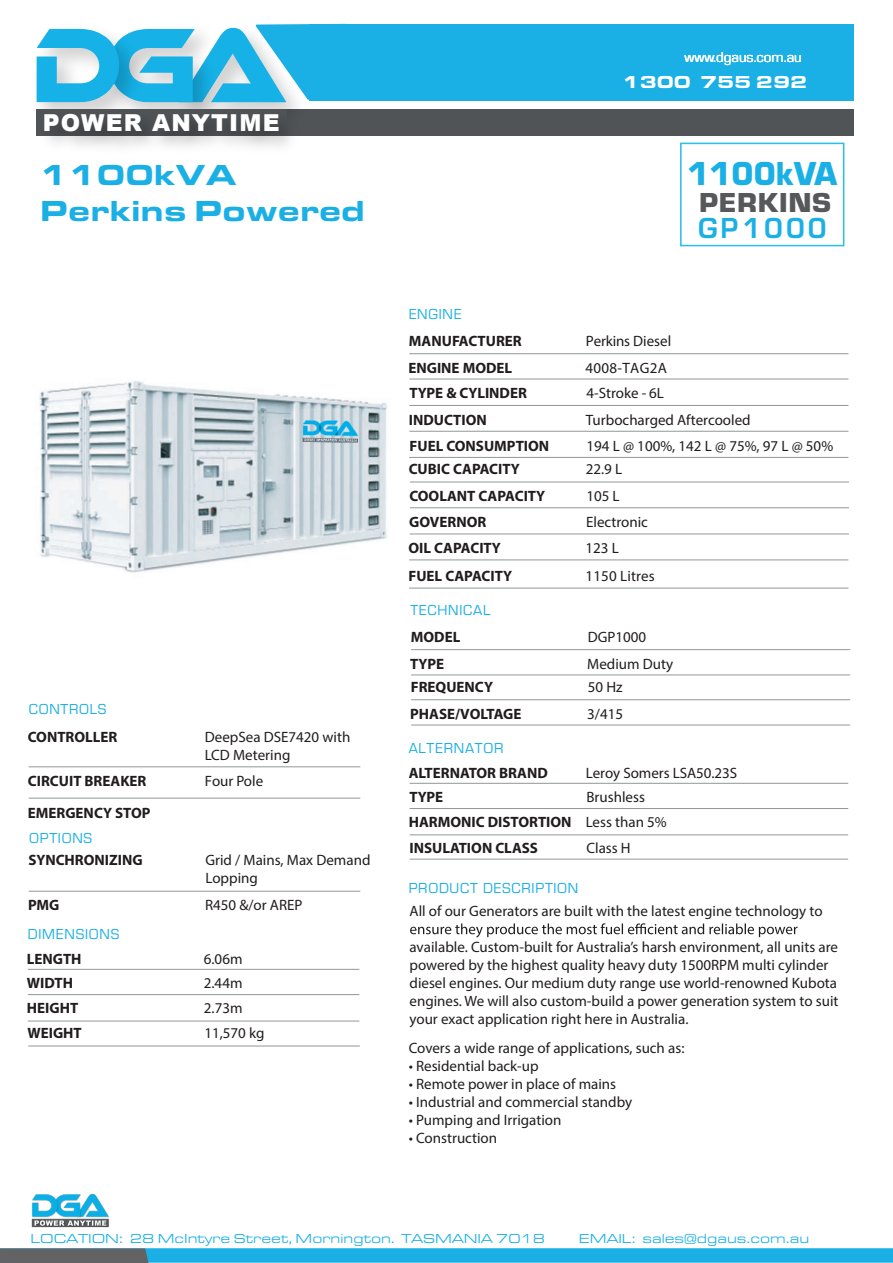
<style>
.page{position:relative;width:893px;height:1263px;background:#fff}
.page>*{position:absolute;margin:0;border:0;box-sizing:border-box;transform-origin:0 0}
.t1{font:900 34.5px "Eurostile";color:#1ab0e6}
.t2{font:900 30px/36px "Eurostile Ext";color:#1aafe5}
.t3{font:700 30px "Eurostile";letter-spacing:.1em;color:#1ab0e6}
.t4{font:900 28.5px "Eurostile";letter-spacing:.025em;color:#57585a;scale:1.05 1}
.t5{font:900 23.4px "Arial";letter-spacing:.05em;color:#fff}
.t6{font:900 18px "Eurostile Ext";color:#fff}
.t7{font:15px/18px "Myriad Pro";color:#211d1e}
.t8{font:700 15px/25.7px "Myriad Pro";color:#211d1e}
.t9{font:15px "Eurostile";letter-spacing:.05em;color:#1aafe5}
.t10{font:15px "Eurostile";color:#fff}
.t11{font:15px "Myriad Pro";letter-spacing:.02em;color:#211d1e}
.t12{font:13.5px "Eurostile Ext";color:#1aafe5}
.t13{font:13.5px "Eurostile Ext";color:#1ab0e6}
.s1{font-weight:400}
</style>
<div class="page">
<hr style="left:409px;top:353px;width:439px;height:1px;background:#939698">
<hr style="left:409px;top:379px;width:439px;height:1px;background:#939698">
<hr style="left:409px;top:405px;width:439px;height:1px;background:#939698">
<hr style="left:411px;top:649px;width:439px;height:1px;background:#939698">
<hr style="left:411px;top:675px;width:439px;height:1px;background:#939698">
<hr style="left:411px;top:699px;width:439px;height:1px;background:#939698">
<hr style="left:411px;top:725px;width:439px;height:1px;background:#939698">
<hr style="left:409px;top:431px;width:439px;height:1px;background:#939698">
<hr style="left:409px;top:457px;width:439px;height:1px;background:#939698">
<hr style="left:410px;top:482px;width:439px;height:1px;background:#939698">
<hr style="left:410px;top:507px;width:439px;height:1px;background:#939698">
<hr style="left:410px;top:534px;width:439px;height:1px;background:#939698">
<hr style="left:409px;top:560px;width:439px;height:1px;background:#939698">
<hr style="left:409px;top:588px;width:439px;height:1px;background:#939698">
<svg style="left:410px;top:923px;width:387px;height:14px"></svg>
<hr style="left:29px;top:766px;width:331px;height:1px;background:#939698">
<hr style="left:29px;top:798px;width:331px;height:1px;background:#939698">
<hr style="left:29px;top:891px;width:331px;height:1px;background:#939698">
<hr style="left:28px;top:969px;width:331px;height:1px;background:#939698">
<hr style="left:28px;top:994px;width:331px;height:1px;background:#939698">
<hr style="left:28px;top:1021px;width:331px;height:1px;background:#939698">
<hr style="left:28px;top:1046px;width:332px;height:1px;background:#939698">
<hr style="left:410px;top:783px;width:438px;height:1px;background:#939698">
<hr style="left:410px;top:808px;width:438px;height:1px;background:#939698">
<hr style="left:410px;top:834px;width:438px;height:1px;background:#939698">
<hr style="left:410px;top:859px;width:438px;height:1px;background:#939698">
<div style="left:680px;top:143px;width:164px;height:103px;background:#fff;border:2px solid #24bfeb"></div>
<img style="left:39px;top:380px;width:348px;height:193px">
<div style="left:276px;top:109px;width:577px;height:27px;background:#515456"></div>
<div style="left:309px;top:24px;width:544px;height:76px;background:#1ab0e6"></div>
<svg style="left:36px;top:23px;width:312px;height:78px"></svg>
<img style="left:36px;top:100px;width:282px;height:47px">
<svg style="left:0;top:1248px;width:893px;height:15px;background:#2ca6d2"></svg>
<img style="left:31px;top:1193px;width:78px;height:35px">
<h3 class="t5" style="left:43px;top:106px;width:238px">POWER ANYTIME</h3>
<h2 class="t2" style="left:40px;top:155px;width:327px">1100kVA<br>Perkins Powered</h2>
<p class="t9" style="left:29px;top:699px;width:79px">CONTROLS</p>
<p class="t8" style="left:28px;top:723px;width:91px">CONTROLLER</p>
<p class="t7" style="left:205px;top:727px;width:147px">DeepSea DSE7420 with<br>LCD Metering</p>
<p class="t8" style="left:28px;top:767px;width:120px">CIRCUIT BREAKER</p>
<p class="t7" style="left:205px;top:772px;width:60px">Four Pole</p>
<p class="t8" style="left:28px;top:799px;width:124px">EMERGENCY STOP</p>
<p class="t9" style="left:29px;top:828px;width:64px">OPTIONS</p>
<p class="t8" style="left:28px;top:846px;width:116px">SYNCHRONIZING</p>
<p class="t7" style="left:205px;top:850px;width:166px">Grid / Mains, Max Demand<br>Lopping</p>
<p class="t8" style="left:28px;top:892px;width:33px">PMG</p>
<p class="t7" style="left:205px;top:896px;width:99px">R450 &amp;/or AREP</p>
<p class="t9" style="left:28px;top:923px;width:93px">DIMENSIONS</p>
<p class="t8" style="left:27px;top:945px;width:56px">LENGTH</p>
<p class="t7" style="left:204px;top:949px;width:40px">6.06m</p>
<p class="t8" style="left:27px;top:969px;width:48px">WIDTH</p>
<p class="t7" style="left:204px;top:973px;width:40px">2.44m</p>
<p class="t8" style="left:27px;top:995px;width:53px">HEIGHT</p>
<p class="t7" style="left:204px;top:999px;width:40px">2.73m</p>
<p class="t8" style="left:27px;top:1020px;width:56px">WEIGHT</p>
<p class="t7" style="left:204px;top:1024px;width:62px">11,570 kg</p>
<p class="t10" style="left:682px;top:44px;width:119px">www.dgaus.com.au</p>
<p class="t6" style="left:617px;top:66px;width:186px">1300 755 292</p>
<p class="t10" style="left:684px;top:47px;width:119px">www.dgaus.com.au</p>
<p class="t6" style="left:620px;top:69px;width:186px">1300 755 292</p>
<p class="t6" style="left:623px;top:69px;width:186px">1300 755 292</p>
<h1 class="t1" style="left:687px;top:149px;width:151px">1100kVA</h1>
<h3 class="t4" style="left:699px;top:182px;width:127px">PERKINS</h3>
<h2 class="t3" style="left:698px;top:206px;width:130px">GP1000</h2>
<p class="t9" style="left:409px;top:304px;width:54px">ENGINE</p>
<p class="t8" style="left:409px;top:327px;width:114px">MANUFACTURER</p>
<p class="t7" style="left:586px;top:332px;width:87px">Perkins Diesel</p>
<p class="t8" style="left:408px;top:354px;width:105px">ENGINE MODEL</p>
<p class="t11" style="left:585px;top:358px;width:83px">4008-TAG2A</p>
<p class="t8" style="left:409px;top:379px;width:119px">TYPE &amp; CYLINDER</p>
<p class="t7" style="left:586px;top:384px;width:79px">4-Stroke - 6L</p>
<p class="t8" style="left:409px;top:406px;width:80px">INDUCTION</p>
<p class="t7" style="left:586px;top:410px;width:166px">Turbocharged Aftercooled</p>
<p class="t8" style="left:409px;top:432px;width:141px">FUEL CONSUMPTION</p>
<p class="t7" style="left:586px;top:436px;width:248px">194 L @ 100%, 142 L @ 75%, 97 L @ 50%</p>
<p class="t8" style="left:409px;top:456px;width:113px">CUBIC CAPACITY</p>
<p class="t7" style="left:586px;top:460px;width:38px">22.9 L</p>
<p class="t8" style="left:409px;top:483px;width:137px">COOLANT CAPACITY</p>
<p class="t7" style="left:586px;top:487px;width:35px">105 L</p>
<p class="t8" style="left:409px;top:509px;width:79px">GOVERNOR</p>
<p class="t7" style="left:586px;top:513px;width:63px">Electronic</p>
<p class="t8" style="left:408px;top:535px;width:94px">OIL CAPACITY</p>
<p class="t7" style="left:585px;top:539px;width:35px">123 L</p>
<p class="t8" style="left:408px;top:563px;width:105px">FUEL CAPACITY</p>
<p class="t7" style="left:585px;top:567px;width:71px">1150 Litres</p>
<p class="t9" style="left:410px;top:599px;width:81px">TECHNICAL</p>
<p class="t8" style="left:411px;top:623px;width:51px">MODEL</p>
<p class="t7" style="left:588px;top:627px;width:60px">DGP1000</p>
<p class="t8" style="left:410px;top:650px;width:35px">TYPE</p>
<p class="t7" style="left:587px;top:654px;width:88px">Medium Duty</p>
<p class="t8" style="left:411px;top:673px;width:84px">FREQUENCY</p>
<p class="t7" style="left:588px;top:677px;width:36px">50 Hz</p>
<p class="t8" style="left:410px;top:700px;width:113px">PHASE/VOLTAGE</p>
<p class="t7" style="left:587px;top:704px;width:37px">3/415</p>
<p class="t9" style="left:409px;top:737px;width:96px">ALTERNATOR</p>
<p class="t8" style="left:409px;top:759px;width:141px">ALTERNATOR BRAND</p>
<p class="t7" style="left:586px;top:763px;width:153px">Leroy Somers LSA50.23S</p>
<p class="t8" style="left:409px;top:783px;width:35px">TYPE</p>
<p class="t8" style="left:409px;top:783px;width:260px;text-indent:178px"><span class="s1">Brushless<br></span>HARMONIC DISTORTION <span class="s1">Less than 5%<br></span>INSULATION CLASS</p>
<p class="t7" style="left:586px;top:839px;width:46px">Class H</p>
<p class="t9" style="left:409px;top:878px;width:171px">PRODUCT DESCRIPTION</p>
<p class="t7" style="left:409px;top:902px;width:415px">All of our Generators are built with the latest engine technology to</p>
<p class="t7" style="left:409px;top:938px;width:431px">available. Custom-built for Australia’s harsh environment, all units are powered by the highest quality heavy duty 1500RPM multi cylinder diesel engines. Our medium duty range use world-renowned Kubota engines. We will also custom-build a power generation system to suit your exact application right here in Australia.</p>
<p class="t7" style="left:409px;top:1039px;width:277px">Covers a wide range of applications, such as:</p>
<p class="t7" style="left:409px;top:1057px;width:131px">• Residential back-up</p>
<p class="t7" style="left:409px;top:1075px;width:209px">• Remote power in place of mains</p>
<p class="t7" style="left:409px;top:1093px;width:225px">• Industrial and commercial standby</p>
<p class="t7" style="left:409px;top:1111px;width:154px">• Pumping and Irrigation</p>
<p class="t7" style="left:409px;top:1129px;width:90px">• Construction</p>
<p class="t12" style="left:49px;top:1222px;width:516px">LOCATION: 28 McIntyre Street, Mornington. TASMANIA 7018</p>
<p class="t12" style="left:597px;top:1222px;width:232px">EMAIL: sales@dgaus.com.au</p>
<p class="t13" style="left:31px;top:1229px;width:516px">LOCATION: 28 McIntyre Street, Mornington. TASMANIA 7018</p>
<p class="t13" style="left:579px;top:1229px;width:232px">EMAIL: sales@dgaus.com.au</p>
</div>
